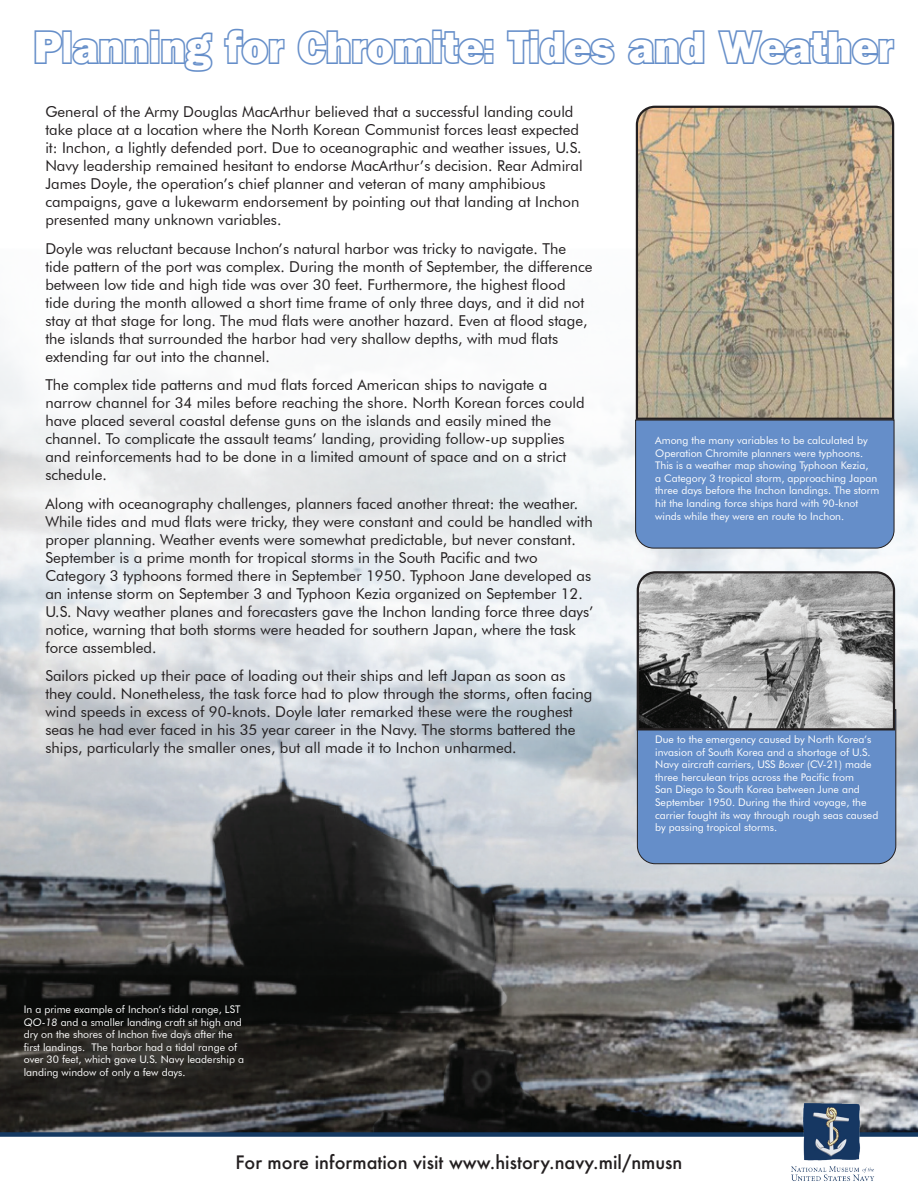
<style>
.page{position:relative;width:918px;height:1188px;background:#fff}
.page>*{position:absolute;margin:0;border:0;box-sizing:border-box;transform-origin:0 0}
.t1{font:50.1px "Goffik Outline";color:#658ec9}
.t2{font:500 18px "Futura";color:#231f20}
.t3{font:15px/18px "Futura BT";color:#231f20}
.t4{font:10.5px/12.6px "Futura BT";color:#fff}
.s1{font-style:italic}
</style>
<div class="page">
<img style="left:0;top:352px;width:918px;height:780px">
<div style="left:0;top:1132px;width:918px;height:5px;background:#143962"></div>
<img style="left:789px;top:1102px;width:87px;height:79px">
<svg style="left:636px;top:570px;width:260px;height:294px;background:#8496b0"></svg>
<div style="left:635px;top:421px;width:259px;height:127px;background:#658ec9"></div>
<svg style="left:635px;top:105px;width:260px;height:316px;background:#b4a790"></svg>
<h1 class="t1" style="left:32px;top:26px;width:861px">Planning for Chromite: Tides and Weather</h1>
<p class="t3" style="left:45px;top:103px;width:539px">General of the Army Douglas MacArthur believed that a successful landing could take place at a location where the North Korean Communist forces least expected it: Inchon, a lightly defended port. Due to oceanographic and weather issues, U.S.<br>Navy leadership remained hesitant to endorse MacArthur’s decision. Rear Admiral James Doyle, the operation’s chief planner and veteran of many amphibious campaigns, gave a lukewarm endorsement by pointing out that landing at Inchon presented many unknown variables.</p>
<p class="t3" style="left:45px;top:239px;width:549px">Doyle was reluctant because Inchon’s natural harbor was tricky to navigate. The tide pattern of the port was complex. During the month of September, the difference between low tide and high tide was over 30 feet. Furthermore, the highest flood tide during the month allowed a short time frame of only three days, and it did not stay at that stage for long. The mud flats were another hazard. Even at flood stage, the islands that surrounded the harbor had very shallow depths, with mud flats extending far out into the channel.</p>
<p class="t3" style="left:45px;top:376px;width:541px">The complex tide patterns and mud flats forced American ships to navigate a narrow channel for 34 miles before reaching the shore. North Korean forces could have placed several coastal defense guns on the islands and easily mined the channel. To complicate the assault teams’ landing, providing follow-up supplies and reinforcements had to be done in a limited amount of space and on a strict schedule.</p>
<p class="t3" style="left:45px;top:494px;width:550px">Along with oceanography challenges, planners faced another threat: the weather.<br>While tides and mud flats were tricky, they were constant and could be handled with proper planning. Weather events were somewhat predictable, but never constant.<br>September is a prime month for tropical storms in the South Pacific and two Category 3 typhoons formed there in September 1950. Typhoon Jane developed as an intense storm on September 3 and Typhoon Kezia organized on September 12.<br>U.S. Navy weather planes and forecasters gave the Inchon landing force three days’ notice, warning that both storms were headed for southern Japan, where the task force assembled.</p>
<p class="t3" style="left:45px;top:667px;width:548px">Sailors picked up their pace of loading out their ships and left Japan as soon as they could. Nonetheless, the task force had to plow through the storms, often facing wind speeds in excess of 90-knots. Doyle later remarked these were the roughest seas he had ever faced in his 35 year career in the Navy. The storms battered the ships, particularly the smaller ones, but all made it to Inchon unharmed.</p>
<p class="t4" style="left:655px;top:434px;width:226px">Among the many variables to be calculated by Operation Chromite planners were typhoons.<br>This is a weather map showing Typhoon Kezia,<br>a Category 3 tropical storm, approaching Japan three days before the Inchon landings. The storm hit the landing force ships hard with 90-knot winds while they were en route to Inchon.</p>
<p class="t4" style="left:655px;top:733px;width:225px">Due to the emergency caused by North Korea’s invasion of South Korea and a shortage of U.S.<br>Navy aircraft carriers, USS <span class="s1">Boxer</span> (CV-21) made three herculean trips across the Pacific from<br>San Diego to South Korea between June and September 1950. During the third voyage, the carrier fought its way through rough seas caused by passing tropical storms.</p>
<p class="t4" style="left:24px;top:1003px;width:222px">In a prime example of Inchon’s tidal range, LST <span class="s1">QO-18</span> and a smaller landing craft sit high and dry on the shores of Inchon five days after the first landings. The harbor had a tidal range of over 30 feet, which gave U.S. Navy leadership a landing window of only a few days.</p>
<p class="t2" style="left:236px;top:1150px;width:448px">For more information visit www.history.navy.mil/nmusn</p>
</div>
